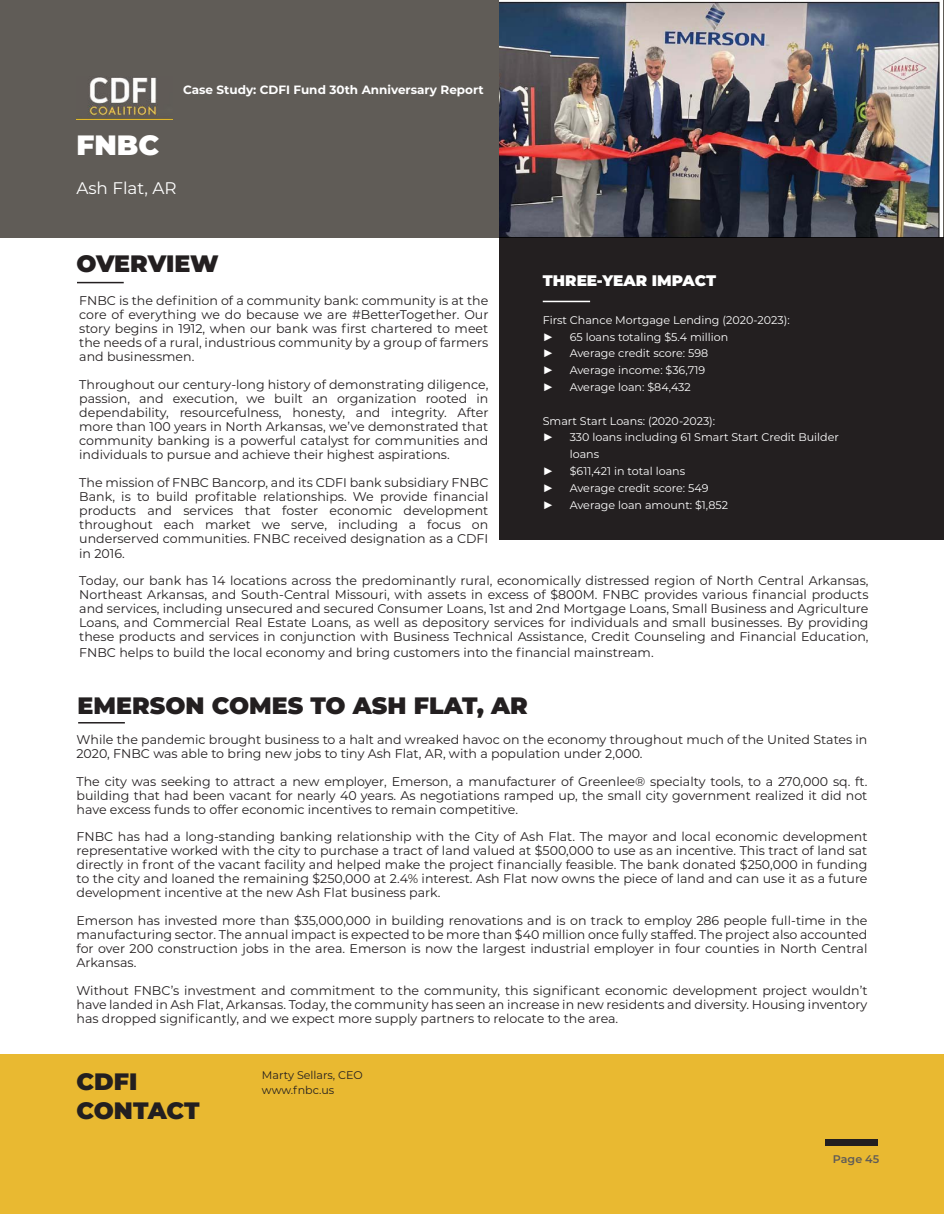
<style>
.page{position:relative;width:944px;height:1214px;background:#fff}
.page>*{position:absolute;margin:0;border:0;box-sizing:border-box;transform-origin:0 0}
.t1{font:900 27.9px "Montserrat";color:#fff}
.t2{font:900 23.7px "Montserrat";color:#231f20}
.t3{font:16.8px "Montserrat";color:#fff}
.t4{font:900 15.3px "Montserrat";color:#fff}
.t5{font:12.6px/14px "Montserrat";color:#231f20;text-align:justify}
.t6{font:700 12px "Montserrat";color:#fff}
.t7{font:11.1px/16.8px "Montserrat";color:#fff}
.t8{font:11.1px "Montserrat";color:#231f20}
.t9{font:11.1px "Arial";color:#fff}
.t10{font:600 11.1px "Montserrat";color:#605c57}
</style>
<div class="page">
<div style="left:0;top:0;width:944px;height:237px;background:#605c57"></div>
<hr style="left:77px;top:282px;width:47px;height:1px;background:#231f20">
<img style="left:76px;top:77px;width:96px;height:43px">
<img style="left:499px;top:0;width:443px;height:237px">
<hr style="left:78px;top:722px;width:47px;height:1px;background:#231f20">
<div style="left:0;top:1054px;width:944px;height:160px;background:#e9b931"></div>
<div style="left:499px;top:237px;width:445px;height:303px;background:#231f20"></div>
<hr style="left:542px;top:301px;width:48px;height:1px;background:#fff">
<div style="left:825px;top:1139px;width:52px;height:6px;background:#231f20"></div>
<h1 class="t1" style="left:76px;top:135px;width:84px">FNBC</h1>
<p class="t6" style="left:183px;top:84px;width:302px">Case Study: CDFI Fund 30th Anniversary Report</p>
<h3 class="t3" style="left:76px;top:180px;width:102px">Ash Flat, AR</h3>
<h2 class="t2" style="left:76px;top:255px;width:144px">OVERVIEW</h2>
<p class="t5" style="left:79px;top:294px;width:410px">FNBC is the definition of a community bank: community is at the core of everything we do because we are #BetterTogether. Our story begins in 1912, when our bank was first chartered to meet the needs of a rural, industrious community by a group of farmers and businessmen.</p>
<p class="t5" style="left:79px;top:378px;width:410px">Throughout our century-long history of demonstrating diligence, passion, and execution, we built an organization rooted in dependability, resourcefulness, honesty, and integrity. After more than 100 years in North Arkansas, we’ve demonstrated that community banking is a powerful catalyst for communities and individuals to pursue and achieve their highest aspirations.</p>
<p class="t5" style="left:79px;top:476px;width:410px">The mission of FNBC Bancorp, and its CDFI bank subsidiary FNBC Bank, is to build profitable relationships. We provide financial products and services that foster economic development throughout each market we serve, including a focus on underserved communities. FNBC received designation as a CDFI</p>
<p class="t4" style="left:543px;top:275px;width:175px">THREE-YEAR IMPACT</p>
<p class="t7" style="left:542px;top:312px;width:248px">First Chance Mortgage Lending (2020-2023):</p>
<p class="t9" style="left:542px;top:329px;width:12px">►</p>
<p class="t7" style="left:569px;top:329px;width:160px">65 loans totaling $5.4 million</p>
<p class="t9" style="left:542px;top:346px;width:12px">►</p>
<p class="t7" style="left:569px;top:345px;width:140px">Average credit score: 598</p>
<p class="t9" style="left:542px;top:362px;width:12px">►</p>
<p class="t7" style="left:569px;top:362px;width:137px">Average income: $36,719</p>
<p class="t9" style="left:542px;top:379px;width:12px">►</p>
<p class="t7" style="left:569px;top:379px;width:122px">Average loan: $84,432</p>
<p class="t7" style="left:542px;top:413px;width:174px">Smart Start Loans: (2020-2023):</p>
<p class="t9" style="left:542px;top:430px;width:12px">►</p>
<p class="t7" style="left:569px;top:429px;width:270px">330 loans including 61 Smart Start Credit Builder loans</p>
<p class="t9" style="left:542px;top:463px;width:12px">►</p>
<p class="t7" style="left:569px;top:463px;width:117px">$611,421 in total loans</p>
<p class="t9" style="left:542px;top:480px;width:12px">►</p>
<p class="t7" style="left:569px;top:480px;width:140px">Average credit score: 549</p>
<p class="t9" style="left:542px;top:497px;width:12px">►</p>
<p class="t7" style="left:569px;top:497px;width:160px">Average loan amount: $1,852</p>
<p class="t5" style="left:79px;top:546px;width:47px">in 2016.</p>
<p class="t5" style="left:79px;top:574px;width:790px">Today, our bank has 14 locations across the predominantly rural, economically distressed region of North Central Arkansas, Northeast Arkansas, and South-Central Missouri, with assets in excess of $800M. FNBC provides various financial products and services, including unsecured and secured Consumer Loans, 1st and 2nd Mortgage Loans, Small Business and Agriculture Loans, and Commercial Real Estate Loans, as well as depository services for individuals and small businesses. By providing these products and services in conjunction with Business Technical Assistance, Credit Counseling and Financial Education,</p>
<p class="t5" style="left:79px;top:645px;width:576px">FNBC helps to build the local economy and bring customers into the financial mainstream.</p>
<h2 class="t2" style="left:78px;top:696px;width:452px">EMERSON COMES TO ASH FLAT, AR</h2>
<p class="t5" style="left:76px;top:733px;width:792px">While the pandemic brought business to a halt and wreaked havoc on the economy throughout much of the United States in<br>2020, FNBC was able to bring new jobs to tiny Ash Flat, AR, with a population under 2,000.</p>
<p class="t5" style="left:76px;top:774px;width:792px">The city was seeking to attract a new employer, Emerson, a manufacturer of Greenlee® specialty tools, to a 270,000 sq. ft. building that had been vacant for nearly 40 years. As negotiations ramped up, the small city government realized it did not have excess funds to offer economic incentives to remain competitive.</p>
<p class="t5" style="left:76px;top:830px;width:792px">FNBC has had a long-standing banking relationship with the City of Ash Flat. The mayor and local economic development representative worked with the city to purchase a tract of land valued at $500,000 to use as an incentive. This tract of land sat directly in front of the vacant facility and helped make the project financially feasible. The bank donated $250,000 in funding to the city and loaned the remaining $250,000 at 2.4% interest. Ash Flat now owns the piece of land and can use it as a future development incentive at the new Ash Flat business park.</p>
<p class="t5" style="left:76px;top:914px;width:792px">Emerson has invested more than $35,000,000 in building renovations and is on track to employ 286 people full-time in the manufacturing sector. The annual impact is expected to be more than $40 million once fully staffed. The project also accounted for over 200 construction jobs in the area. Emerson is now the largest industrial employer in four counties in North Central Arkansas.</p>
<p class="t5" style="left:76px;top:984px;width:792px">Without FNBC’s investment and commitment to the community, this significant economic development project wouldn’t have landed in Ash Flat, Arkansas. Today, the community has seen an increase in new residents and diversity. Housing inventory has dropped significantly, and we expect more supply partners to relocate to the area.</p>
<h2 class="t2" style="left:77px;top:1073px;width:62px">CDFI</h2>
<h2 class="t2" style="left:77px;top:1101px;width:124px">CONTACT</h2>
<p class="t8" style="left:262px;top:1069px;width:102px">Marty Sellars, CEO</p>
<p class="t8" style="left:262px;top:1085px;width:74px">www.fnbc.us</p>
<p class="t10" style="left:833px;top:1155px;width:48px">Page 45</p>
</div>
